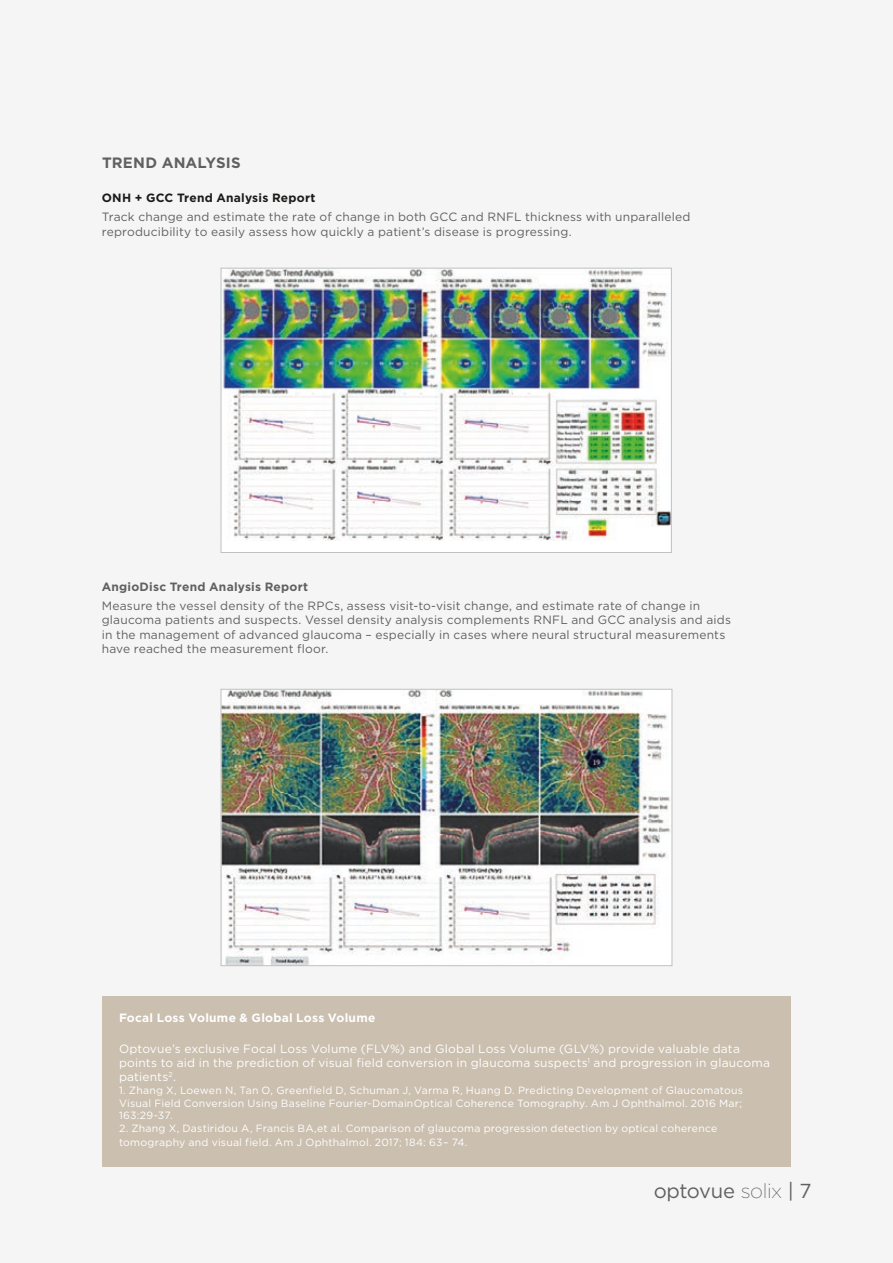
<style>
.page{position:relative;width:893px;height:1263px;background:#f5f5f5}
.page>*{position:absolute;margin:0;border:0;box-sizing:border-box;transform-origin:0 0}
.t1{font:20.25px "Gotham";letter-spacing:-.02em;color:#5f6160}
.t2{font:700 15px "Gotham";letter-spacing:.01em;color:#5f6160}
.t3{font:12px/14.4px "Gotham";letter-spacing:.015em;color:#5f6160}
.t4{font:12px/14.4px "Gotham";letter-spacing:.015em;color:#fff}
.t5{font:700 12px "Gotham";letter-spacing:.02em;color:#fff}
.t6{font:700 12px "Gotham";letter-spacing:.02em;color:#5f6160}
.t7{font:700 12px "Gotham";letter-spacing:.02em;color:#1c1b1a}
.t8{font:10.5px/12.6px "Gotham";letter-spacing:.02em;color:#fff;text-align:justify}
.s1{font-family:"Gotham Ex";font-weight:300}
</style>
<div class="page">
<img style="left:223px;top:691px;width:447px;height:273px">
<div style="left:221px;top:689px;width:451px;height:277px;border:1px solid #bfc1c1"></div>
<div style="left:221px;top:268px;width:450px;height:284px;background:#fff"></div>
<img style="left:223px;top:270px;width:447px;height:270px">
<div style="left:221px;top:268px;width:451px;height:285px;border:1px solid #bfc1c1"></div>
<div style="left:102px;top:996px;width:689px;height:170px;background:#cbbfaf"></div>
<p class="t2" style="left:102px;top:154px;width:140px">TREND ANALYSIS</p>
<p class="t7" style="left:102px;top:191px;width:215px">ONH + GCC Trend Analysis Report</p>
<p class="t3" style="left:102px;top:209px;width:590px">Track change and estimate the rate of change in both GCC and RNFL thickness with unparalleled reproducibility to easily assess how quickly a patient’s disease is progressing.</p>
<p class="t6" style="left:102px;top:580px;width:208px">AngioDisc Trend Analysis Report</p>
<p class="t3" style="left:102px;top:598px;width:631px">Measure the vessel density of the RPCs, assess visit-to-visit change, and estimate rate of change in glaucoma patients and suspects. Vessel density analysis complements RNFL and GCC analysis and aids in the management of advanced glaucoma – especially in cases where neural structural measurements have reached the measurement floor.</p>
<p class="t5" style="left:119px;top:1011px;width:258px">Focal Loss Volume &amp; Global Loss Volume</p>
<p class="t4" style="left:119px;top:1041px;width:652px">Optovue’s exclusive Focal Loss Volume (FLV%) and Global Loss Volume (GLV%) provide valuable data points to aid in the prediction of visual field conversion in glaucoma suspects<sup>1</sup> and progression in glaucoma patients<sup>2</sup>.</p>
<p class="t8" style="left:119px;top:1084px;width:625px">1. Zhang X, Loewen N, Tan O, Greenfield D, Schuman J, Varma R, Huang D. Predicting Development of Glaucomatous Visual Field Conversion Using Baseline Fourier-DomainOptical Coherence Tomography. Am J Ophthalmol. 2016 Mar; 163:29-37.</p>
<p class="t8" style="left:119px;top:1121px;width:600px;line-height:14.4px">2. Zhang X, Dastiridou A, Francis BA,et al. Comparison of glaucoma progression detection by optical coherence tomography and visual field. Am J Ophthalmol. 2017; 184: 63– 74.</p>
<h1 class="t1" style="left:654px;top:1179px;width:159px">optovue <span class="s1">solix</span> | 7</h1>
</div>
